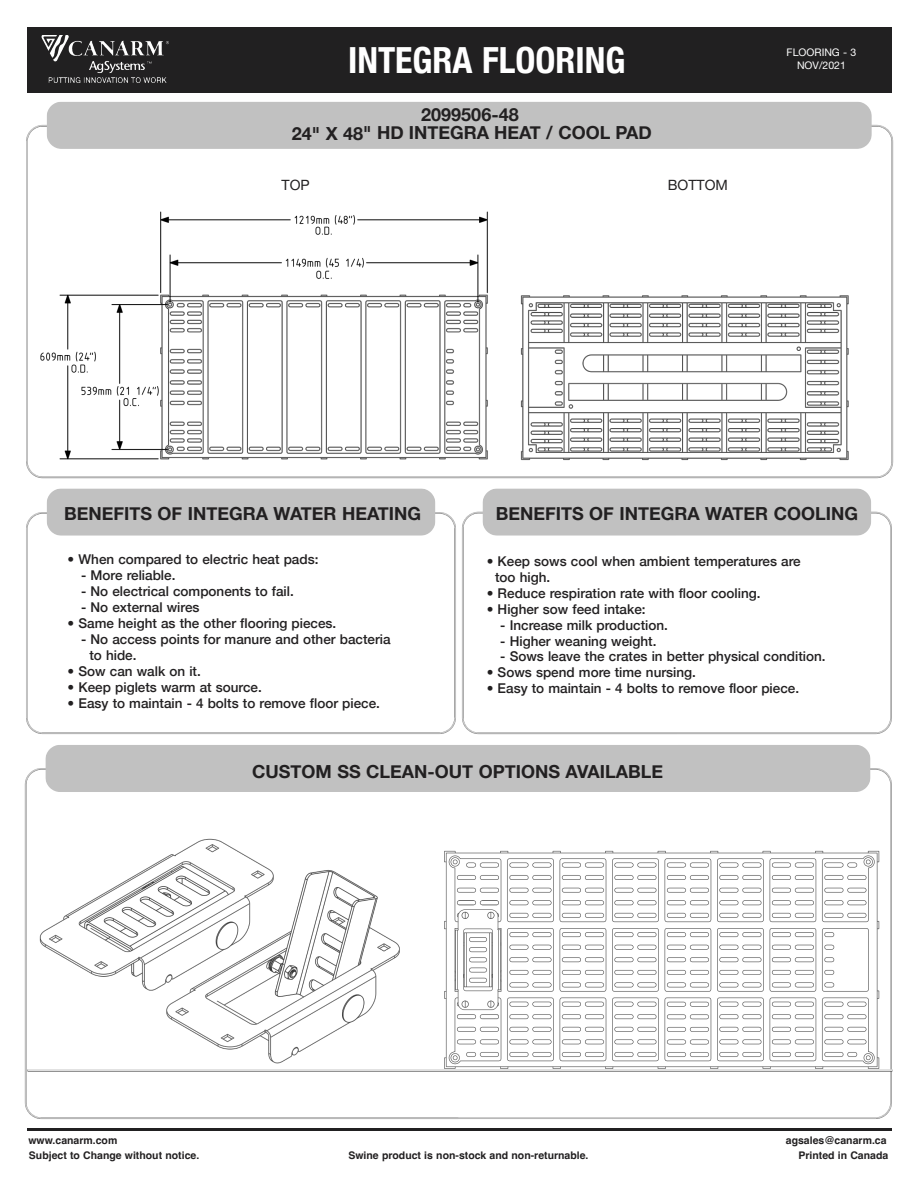
<style>
.page{position:relative;width:918px;height:1188px;background:#fff}
.page>*{position:absolute;margin:0;border:0;box-sizing:border-box;transform-origin:0 0}
.t1{font:700 condensed 36px "Helvetica Neue";color:#fff}
.t2{font:700 18px/18px "Helvetica Neue";color:#222021;text-align:center}
.t3{font:14.25px "Helvetica Neue";color:#222021}
.t4{font:500 13.5px/15.9px "Helvetica Neue";color:#222021}
.t5{font:700 10.5px "Helvetica";color:#222021}
.t6{font:10.5px/12.6px "Helvetica Neue";color:#fff;text-align:center}
</style>
<div class="page">
<img style="left:462px;top:511px;width:430px;height:224px">
<img style="left:26px;top:124px;width:868px;height:355px">
<img style="left:24px;top:768px;width:868px;height:351px">
<img style="left:26px;top:511px;width:430px;height:223px">
<div style="left:27px;top:27px;width:864px;height:66px;background:#212021"></div>
<img style="left:41px;top:35px;width:128px;height:47px">
<img style="left:26px;top:1068px;width:867px;height:5px">
<hr style="left:27px;top:1128px;width:864px;height:3px;background:#212021">
<img style="left:32px;top:194px;width:862px;height:284px">
<img style="left:154px;top:866px;width:253px;height:198px">
<img style="left:24px;top:832px;width:275px;height:176px">
<img style="left:431px;top:837px;width:456px;height:252px">
<div style="left:47px;top:102px;width:825px;height:47px;background:#c1c1c1"></div>
<div style="left:45px;top:745px;width:826px;height:47px;background:#c1c1c1"></div>
<div style="left:483px;top:488px;width:388px;height:48px;background:#c1c1c1"></div>
<div style="left:47px;top:488px;width:388px;height:48px;background:#c1c1c1"></div>
<h1 class="t1" style="left:348px;top:39px;width:279px">INTEGRA FLOORING</h1>
<h2 class="t2" style="left:292px;top:106px;width:361px">2099506-48<br>24" X 48" HD INTEGRA HEAT / COOL PAD</h2>
<p class="t3" style="left:282px;top:179px;width:30px">TOP</p>
<p class="t3" style="left:668px;top:179px;width:62px">BOTTOM</p>
<p class="t6" style="left:787px;top:47px;width:71px">FLOORING - 3<br>NOV/2021</p>
<h2 class="t2" style="left:64px;top:504px;width:358px">BENEFITS OF INTEGRA WATER HEATING</h2>
<h2 class="t2" style="left:496px;top:504px;width:364px">BENEFITS OF INTEGRA WATER COOLING</h2>
<p class="t4" style="left:68px;top:551px;width:252px">• When compared to electric heat pads:</p>
<p class="t4" style="left:81px;top:567px;width:96px">- More reliable.</p>
<p class="t4" style="left:81px;top:583px;width:214px">- No electrical components to fail.</p>
<p class="t4" style="left:81px;top:599px;width:120px">- No external wires</p>
<p class="t4" style="left:68px;top:615px;width:270px">• Same height as the other flooring pieces.</p>
<p class="t4" style="left:89px;top:631px;width:303px;text-indent:-8px">- No access points for manure and other bacteria to hide.</p>
<p class="t4" style="left:68px;top:663px;width:135px">• Sow can walk on it.</p>
<p class="t4" style="left:68px;top:679px;width:196px">• Keep piglets warm at source.</p>
<p class="t4" style="left:68px;top:694px;width:314px">• Easy to maintain - 4 bolts to remove floor piece.</p>
<p class="t4" style="left:495px;top:553px;width:307px;text-indent:-8px">• Keep sows cool when ambient temperatures are too high.</p>
<p class="t4" style="left:487px;top:585px;width:275px">• Reduce respiration rate with floor cooling.</p>
<p class="t4" style="left:487px;top:601px;width:160px">• Higher sow feed intake:</p>
<p class="t4" style="left:500px;top:617px;width:169px">- Increase milk production.</p>
<p class="t4" style="left:500px;top:633px;width:158px">- Higher weaning weight.</p>
<p class="t4" style="left:500px;top:648px;width:327px">- Sows leave the crates in better physical condition.</p>
<p class="t4" style="left:487px;top:664px;width:211px">• Sows spend more time nursing.</p>
<p class="t4" style="left:487px;top:680px;width:314px">• Easy to maintain - 4 bolts to remove floor piece.</p>
<h2 class="t2" style="left:252px;top:762px;width:413px">CUSTOM SS CLEAN-OUT OPTIONS AVAILABLE</h2>
<p class="t5" style="left:28px;top:1136px;width:90px">www.canarm.com</p>
<p class="t5" style="left:786px;top:1136px;width:102px">agsales@canarm.ca</p>
<p class="t5" style="left:29px;top:1151px;width:172px">Subject to Change without notice.</p>
<p class="t5" style="left:348px;top:1151px;width:242px">Swine product is non-stock and non-returnable.</p>
<p class="t5" style="left:798px;top:1151px;width:91px">Printed in Canada</p>
</div>
